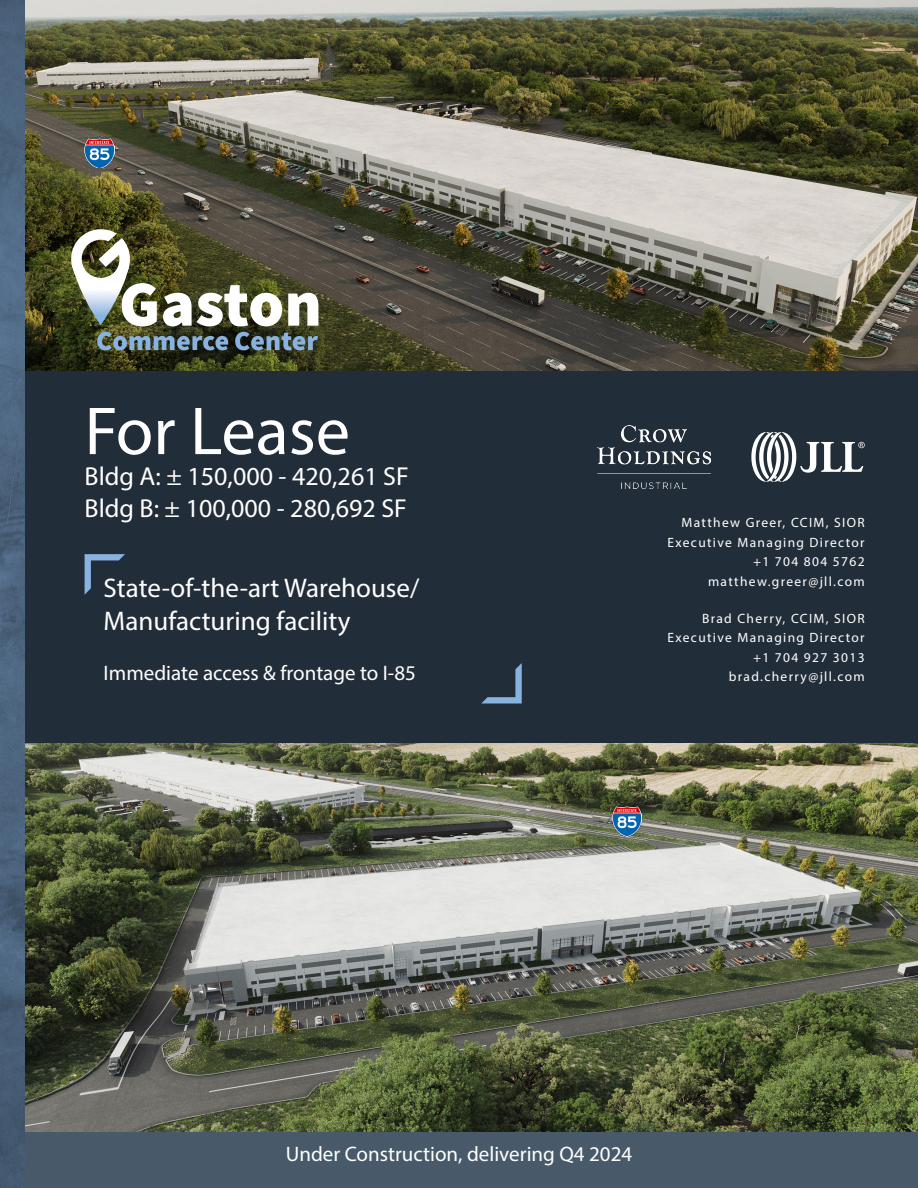
<style>
.page{position:relative;width:918px;height:1188px;background:#fff}
.page>*{position:absolute;margin:0;border:0;box-sizing:border-box;transform-origin:0 0}
.t1{font:68.4px "Myriad Pro";color:#fff}
.t2{font:27px/32.4px "Myriad Pro";color:#fff}
.t3{font:26.1px/31.2px "Myriad Pro";color:#fff}
.t4{font:21px "Myriad Pro";color:#fff}
.t5{font:13.5px/19.5px "Myriad Pro";letter-spacing:.1em;color:#fff;text-align:right}
</style>
<div class="page">
<div style="left:24px;top:370px;width:894px;height:373px;background:#222d3a"></div>
<img style="left:24px;top:0;width:894px;height:370px">
<img style="left:24px;top:743px;width:894px;height:390px">
<svg style="left:751px;top:432px;width:114px;height:50px"></svg>
<img style="left:597px;top:425px;width:114px;height:64px">
<div style="left:0;top:1133px;width:918px;height:55px;background:#485a6a"></div>
<svg style="left:481px;top:663px;width:41px;height:41px"></svg>
<svg style="left:85px;top:554px;width:40px;height:41px"></svg>
<img style="left:0;top:0;width:24px;height:1188px">
<svg style="left:60px;top:227px;width:97px;height:99px"></svg>
<svg style="left:163px;top:285px;width:119px;height:41px"></svg>
<svg style="left:288px;top:293px;width:30px;height:33px"></svg>
<svg style="left:97px;top:332px;width:131px;height:18px"></svg>
<svg style="left:235px;top:332px;width:83px;height:18px"></svg>
<img style="left:85px;top:138px;width:29px;height:30px">
<img style="left:612px;top:807px;width:30px;height:29px">
<h1 class="t1" style="left:85px;top:389px;width:267px">For Lease</h1>
<h3 class="t3" style="left:85px;top:461px;width:326px">Bldg A: ± 150,000 - 420,261 SF<br>Bldg B: ± 100,000 - 280,692 SF</h3>
<h2 class="t2" style="left:104px;top:572px;width:317px">State-of-the-art Warehouse/<br>Manufacturing facility</h2>
<h3 class="t4" style="left:104px;top:660px;width:314px">Immediate access &amp; frontage to I-85</h3>
<p class="t5" style="left:667px;top:513px;width:199px">Matthew Greer, CCIM, SIOR<br>Executive Managing Director +1 704 804 5762 matthew.greer@jll.com</p>
<p class="t5" style="left:667px;top:609px;width:199px">Brad Cherry, CCIM, SIOR<br>Executive Managing Director +1 704 927 3013 brad.cherry@jll.com</p>
<h3 class="t4" style="left:286px;top:1141px;width:348px">Under Construction, delivering Q4 2024</h3>
</div>
